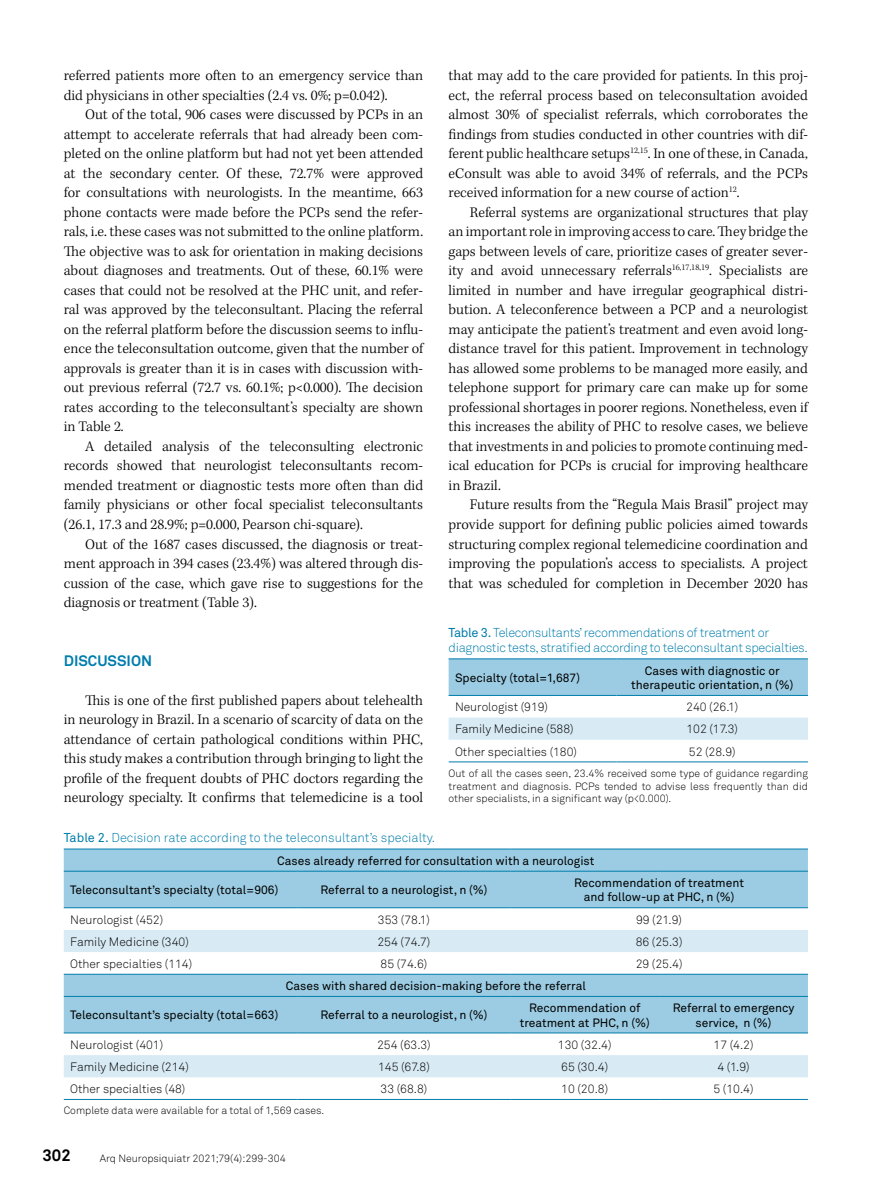
<style>
.page{position:relative;width:893px;height:1191px;background:#fff}
.page>*{position:absolute;margin:0;border:0;box-sizing:border-box;transform-origin:0 0}
.t1{font:700 16.5px "Akkurat Pro";color:#000}
.t2{font:300 15px/19.5px "Kepler Std";color:#000;text-align:justify}
.t3{font:700 15px "Akkurat Pro";color:#007dac}
.t4{font:12.75px/15.3px "Akkurat Light Pro";letter-spacing:-.025em;color:#007dac}
.t5{font:12.75px "Akkurat Light Pro";color:#007dac}
.t6{font:12px/14.4px "Akkurat Pro";color:#000;text-align:center}
.t7{font:12px "Akkurat Light Pro";color:#000}
.t8{font:10.5px/12.6px "Akkurat Light Pro";color:#000;text-align:justify}
.s1{font-family:"Akkurat Pro"}
</style>
<div class="page">
<div style="left:64px;top:849px;width:744px;height:60px;background:#9bcce3"></div>
<svg style="left:64px;top:930px;width:744px;height:147px"></svg>
<hr style="left:64px;top:848px;width:234px;height:1px;background:#007dac">
<hr style="left:298px;top:848px;width:212px;height:1px;background:#007dac">
<hr style="left:510px;top:848px;width:149px;height:1px;background:#007dac">
<hr style="left:659px;top:848px;width:149px;height:1px;background:#007dac">
<hr style="left:64px;top:871px;width:234px;height:1px;background:#007dac">
<hr style="left:298px;top:871px;width:212px;height:1px;background:#007dac">
<hr style="left:510px;top:871px;width:149px;height:1px;background:#007dac">
<hr style="left:659px;top:871px;width:149px;height:1px;background:#007dac">
<hr style="left:64px;top:907px;width:234px;height:1px;background:#007dac">
<hr style="left:298px;top:907px;width:212px;height:1px;background:#007dac">
<hr style="left:510px;top:907px;width:149px;height:1px;background:#007dac">
<hr style="left:659px;top:907px;width:149px;height:1px;background:#007dac">
<hr style="left:64px;top:974px;width:234px;height:1px;background:#007dac">
<hr style="left:298px;top:974px;width:212px;height:1px;background:#007dac">
<hr style="left:510px;top:974px;width:149px;height:1px;background:#007dac">
<hr style="left:659px;top:974px;width:149px;height:1px;background:#007dac">
<hr style="left:64px;top:996px;width:234px;height:1px;background:#007dac">
<hr style="left:298px;top:996px;width:212px;height:1px;background:#007dac">
<hr style="left:510px;top:996px;width:149px;height:1px;background:#007dac">
<hr style="left:659px;top:996px;width:149px;height:1px;background:#007dac">
<hr style="left:64px;top:1032px;width:234px;height:1px;background:#007dac">
<hr style="left:298px;top:1032px;width:212px;height:1px;background:#007dac">
<hr style="left:510px;top:1032px;width:149px;height:1px;background:#007dac">
<hr style="left:659px;top:1032px;width:149px;height:1px;background:#007dac">
<hr style="left:64px;top:1099px;width:234px;height:1px;background:#007dac">
<hr style="left:298px;top:1099px;width:212px;height:1px;background:#007dac">
<hr style="left:510px;top:1099px;width:149px;height:1px;background:#007dac">
<hr style="left:659px;top:1099px;width:149px;height:1px;background:#007dac">
<div style="left:449px;top:659px;width:359px;height:36px;background:#9bcce3"></div>
<div style="left:449px;top:717px;width:359px;height:22px;background:#d8eaf4"></div>
<hr style="left:449px;top:658px;width:168px;height:1px;background:#007dac">
<hr style="left:617px;top:658px;width:191px;height:1px;background:#007dac">
<hr style="left:449px;top:695px;width:168px;height:1px;background:#007dac">
<hr style="left:617px;top:695px;width:191px;height:1px;background:#007dac">
<hr style="left:449px;top:761px;width:168px;height:1px;background:#007dac">
<hr style="left:617px;top:761px;width:191px;height:1px;background:#007dac">
<p class="t2" style="left:64px;top:67px;width:361px">referred patients more often to an emergency service than did physicians in other specialties (2.4 vs. 0%; p=0.042).</p>
<p class="t2" style="left:64px;top:106px;width:361px;text-indent:21px">Out of the total, 906 cases were discussed by PCPs in an attempt to accelerate referrals that had already been com&shy;pleted on the online platform but had not yet been attended at the secondary center. Of these, 72.7% were approved for consultations with neurologists. In the meantime, 663 phone contacts were made before the PCPs send the refer&shy;rals, i.e. these cases was not submitted to the online platform.<br>The objective was to ask for orientation in making decisions about diagnoses and treatments. Out of these, 60.1% were cases that could not be resolved at the PHC unit, and refer&shy;ral was approved by the teleconsultant. Placing the referral on the referral platform before the discussion seems to influ&shy;ence the teleconsultation outcome, given that the number of approvals is greater than it is in cases with discussion with&shy;out previous referral (72.7 vs. 60.1%; p&lt;0.000). The decision rates according to the teleconsultant’s specialty are shown in Table 2.</p>
<p class="t2" style="left:64px;top:437px;width:361px;text-indent:21px">A detailed analysis of the teleconsulting electronic records showed that neurologist teleconsultants recom&shy;mended treatment or diagnostic tests more often than did family physicians or other focal specialist teleconsultants (26.1, 17.3 and 28.9%; p=0.000, Pearson chi-square).</p>
<p class="t2" style="left:64px;top:535px;width:361px;text-indent:21px">Out of the 1687 cases discussed, the diagnosis or treat&shy;ment approach in 394 cases (23.4%) was altered through dis&shy;cussion of the case, which gave rise to suggestions for the diagnosis or treatment (Table 3).</p>
<p class="t3" style="left:64px;top:651px;width:90px">DISCUSSION</p>
<p class="t2" style="left:64px;top:691px;width:361px;text-indent:21px">This is one of the first published papers about telehealth in neurology in Brazil. In a scenario of scarcity of data on the attendance of certain pathological conditions within PHC, this study makes a contribution through bringing to light the profile of the frequent doubts of PHC doctors regarding the neurology specialty. It confirms that telemedicine is a tool</p>
<p class="t2" style="left:449px;top:67px;width:361px">that may add to the care provided for patients. In this proj&shy;ect, the referral process based on teleconsultation avoided almost 30% of specialist referrals, which corroborates the findings from studies conducted in other countries with dif&shy;ferent public healthcare setups<sup>12,15</sup>. In one of these, in Canada, eConsult was able to avoid 34% of referrals, and the PCPs received information for a new course of action<sup>12</sup>.</p>
<p class="t2" style="left:449px;top:203px;width:361px;text-indent:21px">Referral systems are organizational structures that play an important role in improving access to care. They bridge the gaps between levels of care, prioritize cases of greater sever&shy;ity and avoid unnecessary referrals<sup>16,17,18,19</sup>. Specialists are limited in number and have irregular geographical distri&shy;bution. A teleconference between a PCP and a neurologist may anticipate the patient’s treatment and even avoid long&shy;distance travel for this patient. Improvement in technology has allowed some problems to be managed more easily, and telephone support for primary care can make up for some professional shortages in poorer regions. Nonetheless, even if this increases the ability of PHC to resolve cases, we believe that investments in and policies to promote continuing med&shy;ical education for PCPs is crucial for improving healthcare in Brazil.</p>
<p class="t2" style="left:449px;top:496px;width:361px;text-indent:21px">Future results from the “Regula Mais Brasil” project may provide support for defining public policies aimed towards structuring complex regional telemedicine coordination and improving the population’s access to specialists. A project that was scheduled for completion in December 2020 has</p>
<p class="t4" style="left:449px;top:625px;width:361px"><span class="s1">Table 3.</span> Teleconsultants’ recommendations of treatment or diagnostic tests, stratified according to teleconsultant specialties.</p>
<p class="t6" style="left:455px;top:671px;width:126px">Specialty (total=1,687)</p>
<p class="t6" style="left:631px;top:663px;width:164px">Cases with diagnostic or therapeutic orientation, n (%)</p>
<p class="t7" style="left:455px;top:700px;width:95px">Neurologist (919)</p>
<p class="t7" style="left:686px;top:700px;width:54px">240 (26.1)</p>
<p class="t7" style="left:455px;top:722px;width:120px">Family Medicine (588)</p>
<p class="t7" style="left:686px;top:722px;width:53px">102 (17.3)</p>
<p class="t7" style="left:455px;top:744px;width:124px">Other specialties (180)</p>
<p class="t7" style="left:689px;top:744px;width:48px">52 (28.9)</p>
<p class="t8" style="left:449px;top:767px;width:361px">Out of all the cases seen, 23.4% received some type of guidance regarding treatment and diagnosis. PCPs tended to advise less frequently than did other specialists, in a significant way (p&lt;0.000).</p>
<p class="t5" style="left:64px;top:830px;width:373px"><span class="s1">Table 2.</span> Decision rate according to the teleconsultant’s specialty.</p>
<p class="t6" style="left:277px;top:853px;width:319px">Cases already referred for consultation with a neurologist</p>
<p class="t6" style="left:70px;top:883px;width:210px">Teleconsultant’s specialty (total=906)</p>
<p class="t6" style="left:320px;top:883px;width:169px">Referral to a neurologist, n (%)</p>
<p class="t6" style="left:574px;top:876px;width:171px">Recommendation of treatment and follow-up at PHC, n (%)</p>
<p class="t7" style="left:70px;top:912px;width:95px">Neurologist (452)</p>
<p class="t7" style="left:378px;top:912px;width:54px">353 (78.1)</p>
<p class="t7" style="left:636px;top:912px;width:48px">99 (21.9)</p>
<p class="t7" style="left:70px;top:934px;width:120px">Family Medicine (340)</p>
<p class="t7" style="left:377px;top:934px;width:54px">254 (74.7)</p>
<p class="t7" style="left:636px;top:934px;width:48px">86 (25.3)</p>
<p class="t7" style="left:70px;top:956px;width:124px">Other specialties (114)</p>
<p class="t7" style="left:381px;top:956px;width:48px">85 (74.6)</p>
<p class="t7" style="left:636px;top:956px;width:48px">29 (25.4)</p>
<p class="t6" style="left:286px;top:979px;width:302px">Cases with shared decision-making before the referral</p>
<p class="t6" style="left:70px;top:1008px;width:210px">Teleconsultant’s specialty (total=663)</p>
<p class="t6" style="left:320px;top:1008px;width:169px">Referral to a neurologist, n (%)</p>
<p class="t6" style="left:520px;top:1001px;width:131px">Recommendation of treatment at PHC, n (%)</p>
<p class="t6" style="left:673px;top:1001px;width:123px">Referral to emergency service, n (%)</p>
<p class="t7" style="left:70px;top:1037px;width:95px">Neurologist (401)</p>
<p class="t7" style="left:377px;top:1037px;width:55px">254 (63.3)</p>
<p class="t7" style="left:558px;top:1037px;width:55px">130 (32.4)</p>
<p class="t7" style="left:713px;top:1037px;width:41px">17 (4.2)</p>
<p class="t7" style="left:70px;top:1059px;width:120px">Family Medicine (214)</p>
<p class="t7" style="left:378px;top:1059px;width:53px">145 (67.8)</p>
<p class="t7" style="left:561px;top:1059px;width:48px">65 (30.4)</p>
<p class="t7" style="left:717px;top:1059px;width:34px">4 (1.9)</p>
<p class="t7" style="left:70px;top:1081px;width:117px">Other specialties (48)</p>
<p class="t7" style="left:381px;top:1081px;width:48px">33 (68.8)</p>
<p class="t7" style="left:561px;top:1081px;width:48px">10 (20.8)</p>
<p class="t7" style="left:713px;top:1081px;width:42px">5 (10.4)</p>
<p class="t8" style="left:64px;top:1104px;width:262px">Complete data were available for a total of 1,569 cases.</p>
<p class="t1" style="left:43px;top:1145px;width:30px">302</p>
<p class="t8" style="left:100px;top:1151px;width:187px">Arq Neuropsiquiatr 2021;79(4):299-304</p>
</div>
